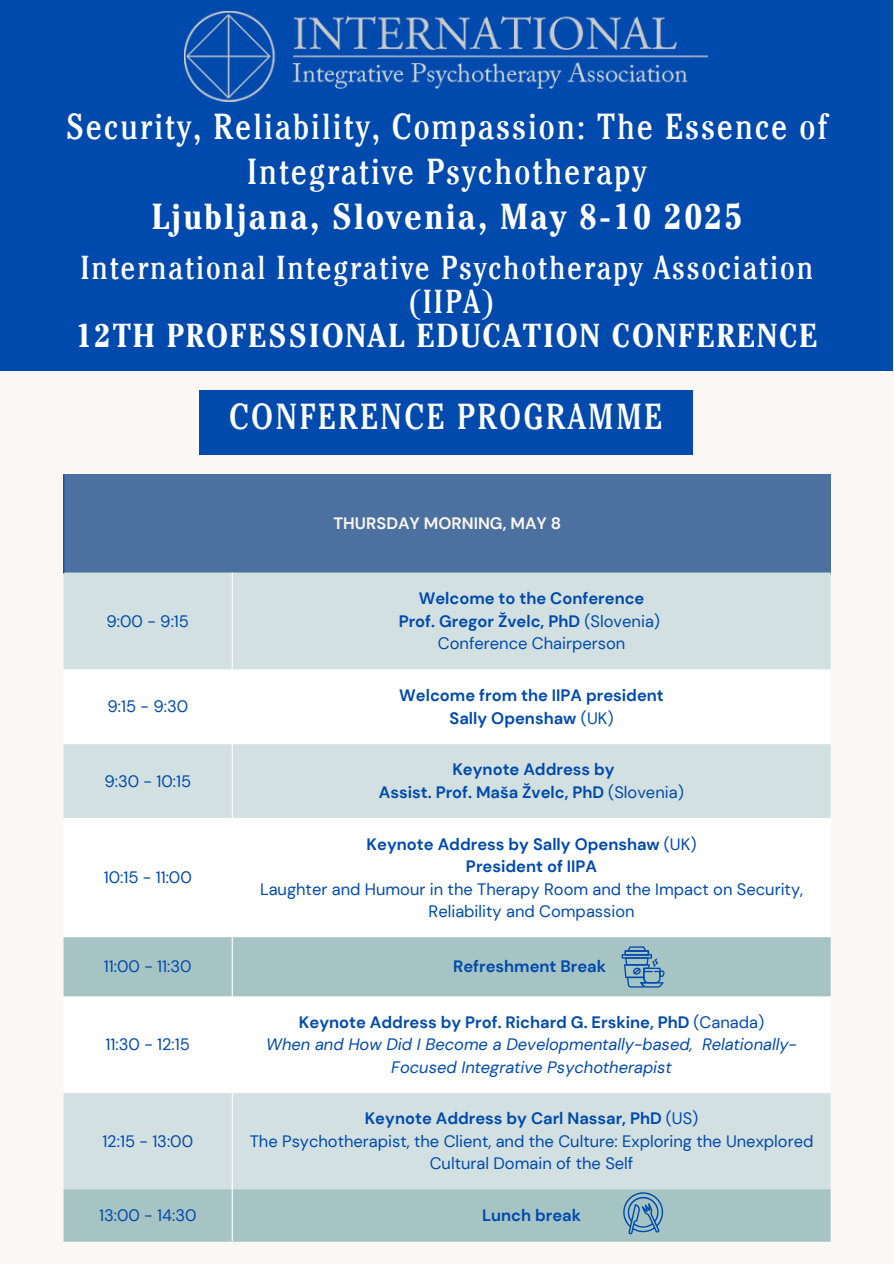
<style>
.page{position:relative;width:894px;height:1264px;background:#fff}
.page>*{position:absolute;margin:0;border:0;box-sizing:border-box;transform-origin:0 0}
.t1{font:condensed 36px/45px "Cheltenham Pro";letter-spacing:.055em;color:#fff;text-align:center}
.t2{font:700 condensed 36px "Cheltenham Pro";letter-spacing:.055em;color:#fff}
.t3{font:condensed 33px "Cheltenham Pro";letter-spacing:.055em;color:#fff}
.t4{font:700 condensed 33px "Cheltenham Pro";letter-spacing:.055em;color:#fff}
.t5{font:700 16.5px "DM Sans";color:#004aad}
.t6{font:16.5px/22.5px "DM Sans";color:#004aad;text-align:center}
.t7{font:italic 16.5px/22.5px "DM Sans";color:#004aad;text-align:center}
.t8{font:700 16.5px "DM Sans";color:#faf7f5}
.s1{font-weight:400}
</style>
<div class="page">
<div style="left:0;top:0;width:893px;height:1263px;background:#faf7f5"></div>
<div style="left:64px;top:474px;width:766px;height:99px;background:#4c709f"></div>
<div style="left:64px;top:572px;width:766px;height:97px;background:#d3e0e1"></div>
<div style="left:64px;top:744px;width:766px;height:74px;background:#d3e0e1"></div>
<svg style="left:64px;top:937px;width:766px;height:304px"></svg>
<hr style="left:63px;top:474px;width:1px;height:99px;background:#004aad">
<hr style="left:232px;top:573px;width:1px;height:668px;background:#fff">
<div style="left:0;top:0;width:892px;height:371px;background:#004aad"></div>
<svg style="left:621px;top:946px;width:43px;height:41px;background:#749fbc"></svg>
<svg style="left:623px;top:1192px;width:40px;height:42px;background:#76a0bc"></svg>
<img style="left:184px;top:11px;width:523px;height:90px">
<div style="left:199px;top:390px;width:493px;height:65px;background:#004aad"></div>
<p class="t1" style="left:66px;top:109px;width:762px">Security, Reliability, Compassion: The Essence of<br>Integrative Psychotherapy</p>
<p class="t2" style="left:151px;top:203px;width:592px">Ljubljana, Slovenia, May 8-10 2025</p>
<p class="t3" style="left:80px;top:256px;width:734px">International Integrative Psychotherapy Association</p>
<p class="t3" style="left:408px;top:289px;width:88px">(IIPA)</p>
<p class="t4" style="left:76px;top:323px;width:743px">12TH PROFESSIONAL EDUCATION CONFERENCE</p>
<p class="t1" style="left:229px;top:399px;width:434px">CONFERENCE PROGRAMME</p>
<p class="t6" style="left:106px;top:610px;width:84px">9:00 - 9:15</p>
<p class="t6" style="left:107px;top:695px;width:82px">9:15 - 9:30</p>
<p class="t6" style="left:104px;top:769px;width:88px">9:30 - 10:15</p>
<p class="t6" style="left:104px;top:866px;width:90px">10:15 - 11:00</p>
<p class="t8" style="left:333px;top:513px;width:229px">THURSDAY MORNING, MAY 8</p>
<p class="t5" style="left:418px;top:588px;width:227px">Welcome to the Conference</p>
<p class="t5" style="left:398px;top:610px;width:263px">Prof. Gregor Žvelc, PhD <span class="s1">(Slovenia)</span></p>
<p class="t6" style="left:438px;top:632px;width:189px">Conference Chairperson</p>
<h1 class="t5" style="left:399px;top:684px;width:266px">Welcome from the IIPA president</h1>
<p class="t5" style="left:449px;top:707px;width:165px">Sally Openshaw <span class="s1">(UK)</span></p>
<p class="t5" style="left:452px;top:759px;width:164px">Keynote Address by</p>
<p class="t5" style="left:379px;top:781px;width:306px">Assist. Prof. Maša Žvelc, PhD <span class="s1">(Slovenia)</span></p>
<p class="t5" style="left:366px;top:833px;width:331px">Keynote Address by Sally Openshaw <span class="s1">(UK)</span></p>
<p class="t5" style="left:466px;top:855px;width:133px">President of IIPA</p>
<p class="t6" style="left:260px;top:877px;width:544px">Laughter and Humour in the Therapy Room and the Impact on Security,<br>Reliability and Compassion</p>
<p class="t6" style="left:104px;top:955px;width:89px">11:00 - 11:30</p>
<p class="t5" style="left:453px;top:956px;width:154px">Refreshment Break</p>
<p class="t6" style="left:105px;top:1033px;width:86px">11:30 - 12:15</p>
<p class="t6" style="left:102px;top:1129px;width:92px">12:15 - 13:00</p>
<p class="t5" style="left:299px;top:1011px;width:466px">Keynote Address by Prof. Richard G. Erskine, PhD <span class="s1">(Canada)</span></p>
<p class="t7" style="left:266px;top:1033px;width:532px">When and How Did I Become a Developmentally-based, Relationally-<br>Focused Integrative Psychotherapist</p>
<p class="t5" style="left:364px;top:1107px;width:335px">Keynote Address by Carl Nassar, PhD <span class="s1">(US)</span></p>
<p class="t6" style="left:249px;top:1129px;width:565px">The Psychotherapist, the Client, and the Culture: Exploring the Unexplored<br>Cultural Domain of the Self</p>
<p class="t6" style="left:99px;top:1204px;width:99px">13:00 - 14:30</p>
<p class="t5" style="left:482px;top:1204px;width:100px">Lunch break</p>
</div>
